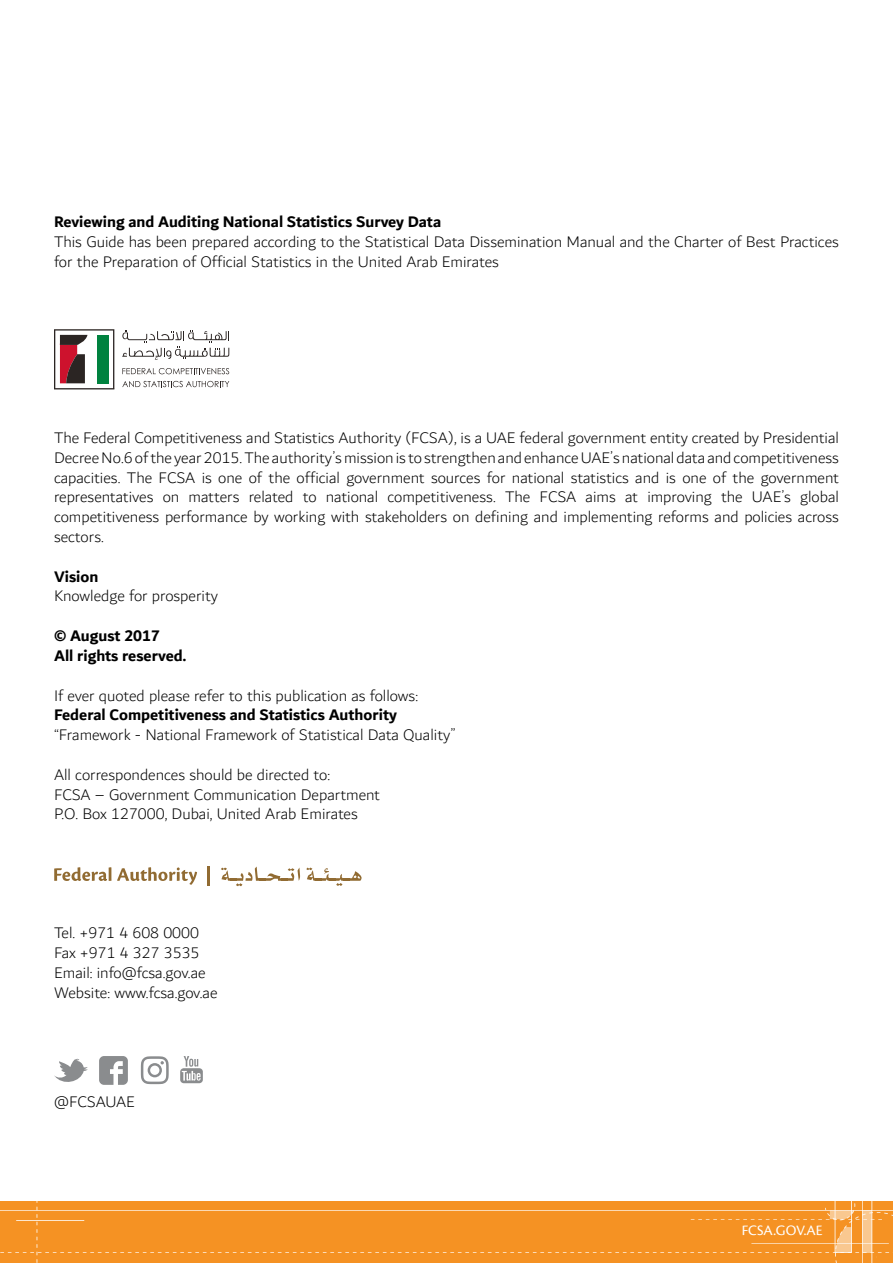
<style>
.page{position:relative;width:893px;height:1263px;background:#fff}
.page>*{position:absolute;margin:0;border:0;box-sizing:border-box;transform-origin:0 0}
.t1{font:300 16.5px/19.8px "Dubai";color:#000}
.t2{font:700 16.5px/19.8px "Dubai";color:#000}
.t3{font:15px "Cronos Pro";color:#fff}
</style>
<div class="page">
<div style="left:0;top:1201px;width:893px;height:62px;background:#f59223"></div>
<hr style="left:16px;top:1220px;width:68px;height:1px;background:#fff">
<svg style="left:122px;top:368px;width:107px;height:6px"></svg>
<svg style="left:122px;top:381px;width:107px;height:6px"></svg>
<svg style="left:122px;top:330px;width:107px;height:30px"></svg>
<svg style="left:54px;top:329px;width:60px;height:60px"></svg>
<svg style="left:180px;top:1056px;width:23px;height:27px"></svg>
<svg style="left:54px;top:1059px;width:34px;height:23px"></svg>
<svg style="left:99px;top:1056px;width:29px;height:29px"></svg>
<svg style="left:141px;top:1056px;width:28px;height:28px"></svg>
<svg style="left:54px;top:867px;width:57px;height:14px"></svg>
<svg style="left:117px;top:867px;width:80px;height:18px"></svg>
<hr style="left:208px;top:866px;width:2px;height:20px;background:#916b32">
<svg style="left:221px;top:866px;width:79px;height:20px"></svg>
<svg style="left:306px;top:867px;width:56px;height:19px"></svg>
<p class="t2" style="left:54px;top:212px;width:389px">Reviewing and Auditing National Statistics Survey Data</p>
<p class="t1" style="left:54px;top:232px;width:786px">This Guide has been prepared according to the Statistical Data Dissemination Manual and the Charter of Best Practices for the Preparation of Official Statistics in the United Arab Emirates</p>
<p class="t1" style="left:54px;top:428px;width:786px;text-align:justify">The Federal Competitiveness and Statistics Authority (FCSA), is a UAE federal government entity created by Presidential Decree No.6 of the year 2015. The authority’s mission is to strengthen and enhance UAE’s national data and competitiveness capacities. The FCSA is one of the official government sources for national statistics and is one of the government representatives on matters related to national competitiveness. The FCSA aims at improving the UAE’s global competitiveness performance by working with stakeholders on defining and implementing reforms and policies across sectors.</p>
<p class="t2" style="left:54px;top:566px;width:46px">Vision</p>
<p class="t1" style="left:54px;top:587px;width:166px">Knowledge for prosperity</p>
<p class="t2" style="left:54px;top:625px;width:134px">© August 2017<br>All rights reserved.</p>
<p class="t1" style="left:54px;top:686px;width:366px">If ever quoted please refer to this publication as follows:</p>
<p class="t2" style="left:54px;top:705px;width:344px">Federal Competitiveness and Statistics Authority</p>
<p class="t1" style="left:54px;top:725px;width:403px">“Framework - National Framework of Statistical Data Quality”</p>
<p class="t1" style="left:54px;top:765px;width:328px">All correspondences should be directed to:<br>FCSA – Government Communication Department<br>P.O. Box 127000, Dubai, United Arab Emirates</p>
<p class="t1" style="left:54px;top:923px;width:165px">Tel. +971 4 608 0000<br>Fax +971 4 327 3535<br>Email: info@fcsa.gov.ae<br>Website: www.fcsa.gov.ae</p>
<p class="t1" style="left:54px;top:1092px;width:82px">@FCSAUAE</p>
<p class="t3" style="left:742px;top:1222px;width:82px">FCSA.GOV.AE</p>
</div>
